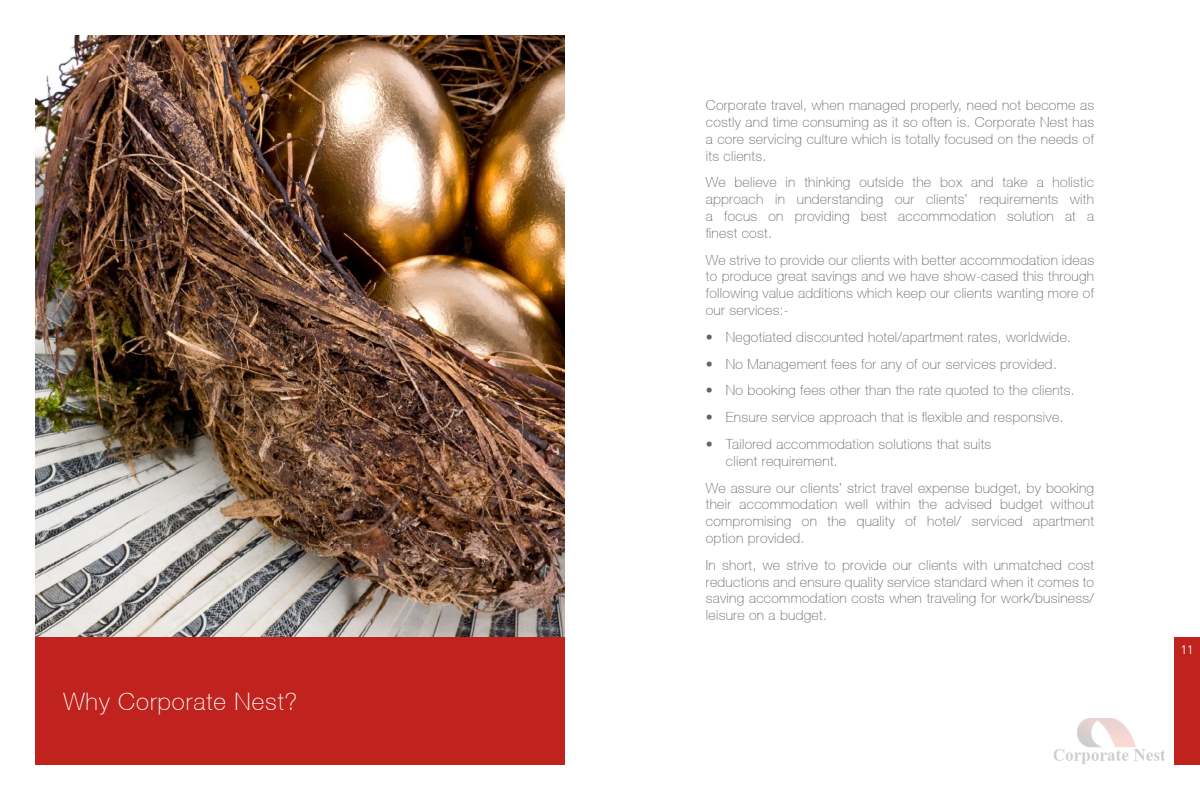
<style>
.page{position:relative;width:1200px;height:800px;background:#fff}
.page>*{position:absolute;margin:0;border:0;box-sizing:border-box;transform-origin:0 0}
.t1{font:100 24px "Helvetica Neue CE";letter-spacing:.04em;color:#fff}
.t2{font:100 14px/16.8px "Helvetica Neue CE";letter-spacing:.02em;color:#636466;text-align:justify}
.t3{font:12px "DIN";color:#fff}
</style>
<div class="page">
<div style="left:1174px;top:637px;width:26px;height:128px;background:#c0221e"></div>
<img style="left:35px;top:35px;width:530px;height:602px">
<div style="left:35px;top:637px;width:530px;height:128px;background:#c0221e"></div>
<img style="left:1053px;top:718px;width:112px;height:46px">
<h1 class="t1" style="left:63px;top:687px;width:236px">Why Corporate Nest?</h1>
<p class="t2" style="left:706px;top:97px;width:390px">Corporate travel, when managed properly, need not become as costly and time consuming as it so often is. Corporate Nest has a core servicing culture which is totally focused on the needs of its clients.</p>
<p class="t2" style="left:706px;top:174px;width:390px">We believe in thinking outside the box and take a holistic approach in understanding our clients’ requirements with a focus on providing best accommodation solution at a finest cost.</p>
<p class="t2" style="left:706px;top:251px;width:390px">We strive to provide our clients with better accommodation ideas to produce great savings and we have show-cased this through following value additions which keep our clients wanting more of our services:-</p>
<p class="t2" style="left:706px;top:329px;width:367px">• Negotiated discounted hotel/apartment rates, worldwide.</p>
<p class="t2" style="left:706px;top:355px;width:353px">• No Management fees for any of our services provided.</p>
<p class="t2" style="left:706px;top:382px;width:370px">• No booking fees other than the rate quoted to the clients.</p>
<p class="t2" style="left:706px;top:409px;width:359px">• Ensure service approach that is flexible and responsive.</p>
<p class="t2" style="left:726px;top:436px;width:267px;text-indent:-20px">• Tailored accommodation solutions that suits client requirement.</p>
<p class="t2" style="left:706px;top:479px;width:390px">We assure our clients’ strict travel expense budget, by booking their accommodation well within the advised budget without compromising on the quality of hotel/ serviced apartment option provided.</p>
<p class="t2" style="left:706px;top:557px;width:390px">In short, we strive to provide our clients with unmatched cost reductions and ensure quality service standard when it comes to saving accommodation costs when traveling for work/business/ leisure on a budget.</p>
<p class="t3" style="left:1181px;top:642px;width:14px">11</p>
</div>
